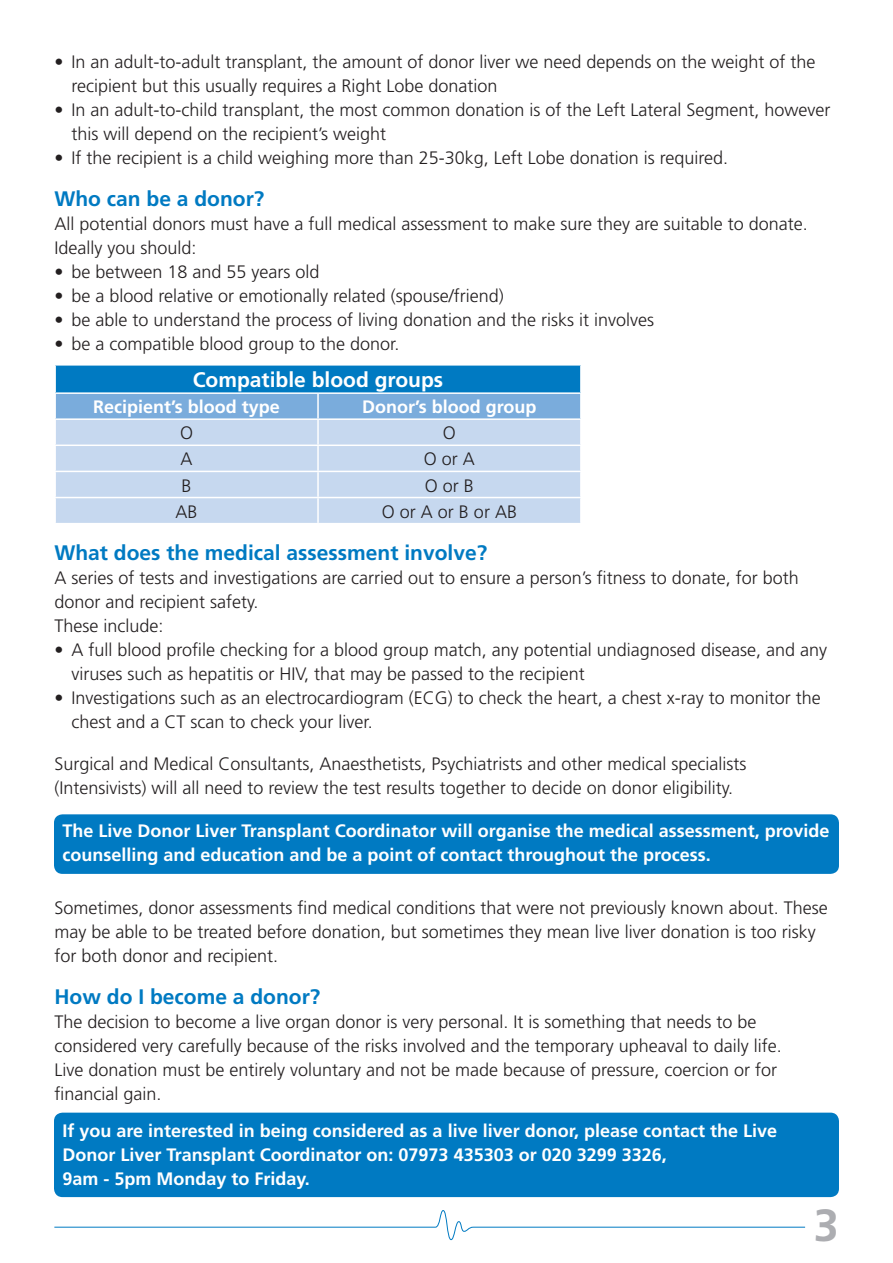
<style>
.page{position:relative;width:893px;height:1263px;background:#fff}
.page>*{position:absolute;margin:0;border:0;box-sizing:border-box;transform-origin:0 0}
.t1{font:700 45px "Frutiger";color:#acadb1}
.t2{font:700 21px "Frutiger";color:#007ac2}
.t3{font:700 21px "Frutiger";color:#fff}
.t4{font:300 18px/24px "Frutiger";color:#231f20}
.t5{font:700 18px/24px "Frutiger";color:#fff}
</style>
<div class="page">
<div style="left:54px;top:814px;width:785px;height:60px;background:#007ac2;border-radius:9px"></div>
<div style="left:54px;top:1113px;width:785px;height:84px;background:#007ac2;border-radius:9px"></div>
<div style="left:55px;top:365px;width:526px;height:28px;background:#007ac2"></div>
<div style="left:56px;top:394px;width:524px;height:24px;background:#7aacdc"></div>
<div style="left:56px;top:420px;width:524px;height:103px;background:#c6d8ef"></div>
<hr style="left:54px;top:364px;width:264px;height:2px;background:#fff">
<hr style="left:54px;top:366px;width:2px;height:26px;background:#fff">
<hr style="left:318px;top:364px;width:264px;height:2px;background:#fff">
<hr style="left:580px;top:366px;width:2px;height:26px;background:#fff">
<hr style="left:54px;top:392px;width:264px;height:2px;background:#fff">
<hr style="left:318px;top:392px;width:264px;height:2px;background:#fff">
<hr style="left:317px;top:394px;width:2px;height:24px;background:#fff">
<hr style="left:317px;top:420px;width:2px;height:24px;background:#fff">
<hr style="left:54px;top:444px;width:264px;height:2px;background:#fff">
<hr style="left:318px;top:444px;width:264px;height:2px;background:#fff">
<hr style="left:317px;top:446px;width:2px;height:25px;background:#fff">
<hr style="left:54px;top:471px;width:264px;height:1px;background:#fff">
<hr style="left:318px;top:471px;width:264px;height:1px;background:#fff">
<hr style="left:317px;top:472px;width:2px;height:25px;background:#fff">
<hr style="left:54px;top:497px;width:264px;height:1px;background:#fff">
<hr style="left:318px;top:497px;width:264px;height:1px;background:#fff">
<hr style="left:317px;top:498px;width:2px;height:25px;background:#fff">
<svg style="left:54px;top:1210px;width:752px;height:30px"></svg>
<p class="t4" style="left:71px;top:50px;width:746px;text-indent:-17px">• In an adult-to-adult transplant, the amount of donor liver we need depends on the weight of the recipient but this usually requires a Right Lobe donation</p>
<p class="t4" style="left:71px;top:98px;width:761px;text-indent:-17px">• In an adult-to-child transplant, the most common donation is of the Left Lateral Segment, however this will depend on the recipient’s weight</p>
<p class="t4" style="left:54px;top:146px;width:675px">• If the recipient is a child weighing more than 25-30kg, Left Lobe donation is required.</p>
<p class="t2" style="left:54px;top:186px;width:212px">Who can be a donor?</p>
<p class="t4" style="left:54px;top:212px;width:755px">All potential donors must have a full medical assessment to make sure they are suitable to donate.<br>Ideally you should:</p>
<p class="t4" style="left:54px;top:260px;width:267px">• be between 18 and 55 years old</p>
<p class="t4" style="left:54px;top:284px;width:451px">• be a blood relative or emotionally related (spouse/friend)</p>
<p class="t4" style="left:54px;top:308px;width:601px">• be able to understand the process of living donation and the risks it involves</p>
<p class="t4" style="left:54px;top:332px;width:347px">• be a compatible blood group to the donor.</p>
<p class="t3" style="left:193px;top:367px;width:252px">Compatible blood groups</p>
<p class="t5" style="left:93px;top:395px;width:188px">Recipient’s blood type</p>
<p class="t5" style="left:362px;top:395px;width:176px">Donor’s blood group</p>
<p class="t4" style="left:180px;top:421px;width:14px">O</p>
<p class="t4" style="left:443px;top:421px;width:14px">O</p>
<p class="t4" style="left:181px;top:447px;width:14px">A</p>
<p class="t4" style="left:424px;top:447px;width:53px">O or A</p>
<p class="t4" style="left:182px;top:473px;width:12px">B</p>
<p class="t4" style="left:425px;top:473px;width:51px">O or B</p>
<p class="t4" style="left:176px;top:499px;width:24px">AB</p>
<p class="t4" style="left:382px;top:499px;width:137px">O or A or B or AB</p>
<p class="t2" style="left:54px;top:540px;width:434px">What does the medical assessment involve?</p>
<p class="t4" style="left:54px;top:566px;width:746px">A series of tests and investigations are carried out to ensure a person’s fitness to donate, for both donor and recipient safety.<br>These include:</p>
<p class="t4" style="left:71px;top:638px;width:757px;text-indent:-17px">• A full blood profile checking for a blood group match, any potential undiagnosed disease, and any viruses such as hepatitis or HIV, that may be passed to the recipient</p>
<p class="t4" style="left:71px;top:686px;width:751px;text-indent:-17px">• Investigations such as an electrocardiogram (ECG) to check the heart, a chest x-ray to monitor the chest and a CT scan to check your liver.</p>
<p class="t4" style="left:54px;top:752px;width:694px">Surgical and Medical Consultants, Anaesthetists, Psychiatrists and other medical specialists (Intensivists) will all need to review the test results together to decide on donor eligibility.</p>
<p class="t5" style="left:63px;top:818px;width:768px">The Live Donor Liver Transplant Coordinator will organise the medical assessment, provide counselling and education and be a point of contact throughout the process.</p>
<p class="t4" style="left:54px;top:896px;width:775px">Sometimes, donor assessments find medical conditions that were not previously known about. These may be able to be treated before donation, but sometimes they mean live liver donation is too risky for both donor and recipient.</p>
<p class="t2" style="left:54px;top:984px;width:268px">How do I become a donor?</p>
<p class="t4" style="left:54px;top:1010px;width:729px">The decision to become a live organ donor is very personal. It is something that needs to be considered very carefully because of the risks involved and the temporary upheaval to daily life.<br>Live donation must be entirely voluntary and not be made because of pressure, coercion or for financial gain.</p>
<p class="t5" style="left:63px;top:1118px;width:716px">If you are interested in being considered as a live liver donor, please contact the Live<br>Donor Liver Transplant Coordinator on: 07973 435303 or 020 3299 3326,<br>9am - 5pm Monday to Friday.</p>
<h1 class="t1" style="left:814px;top:1199px;width:27px">3</h1>
</div>
